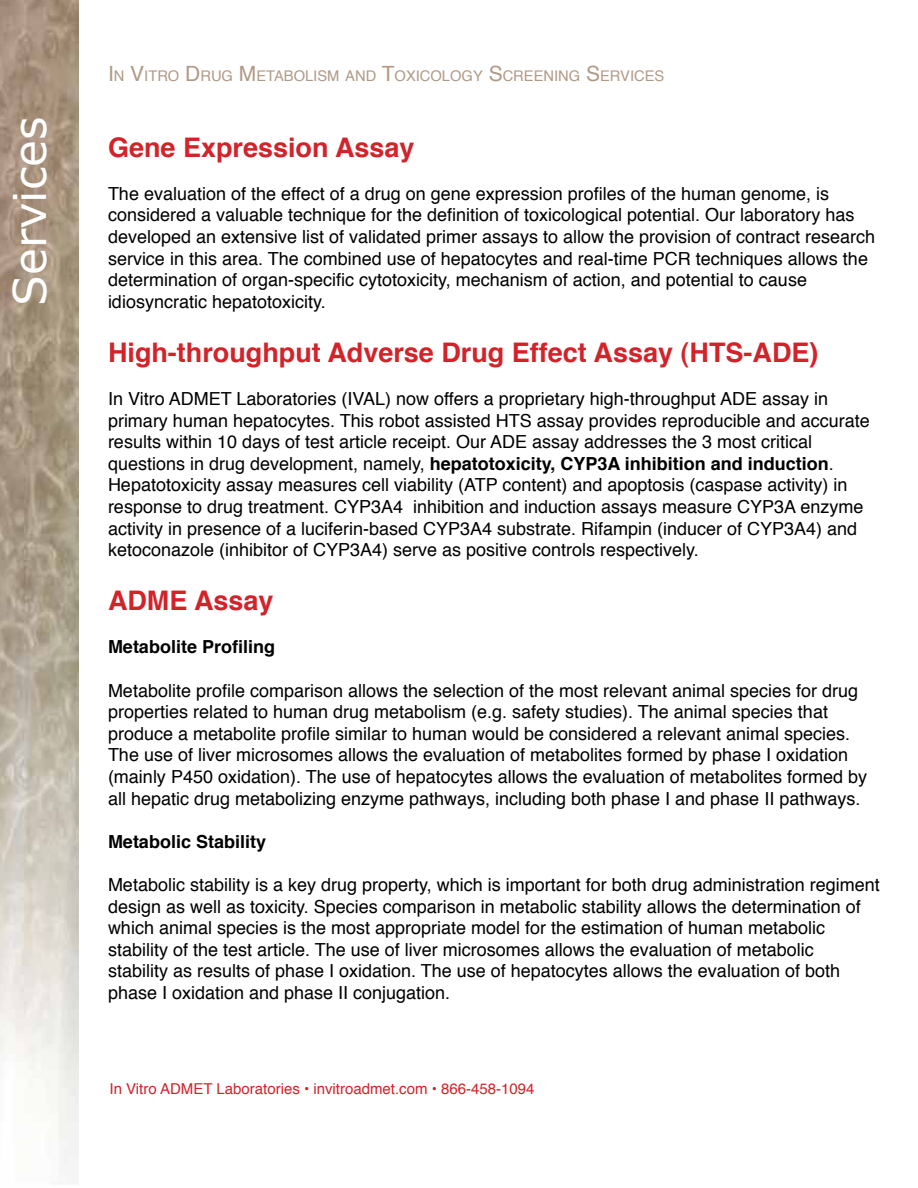
<style>
.page{position:relative;width:918px;height:1188px;background:#fff}
.page>*{position:absolute;margin:0;border:0;box-sizing:border-box;transform-origin:0 0}
.t1{font:45px "Verdana";color:#fff}
.t2{font:700 27px "Helvetica";color:#d2232a}
.t3{font:18px/21.6px "Helvetica";color:#000}
.t4{font:700 18px "Helvetica";color:#000}
.t5{font:15px "Helvetica";color:#d2232a}
.t6{font:14.7px "Helvetica";color:#b09a86}
.s1{font-size:21px}
.s2{font-weight:700}
</style>
<div class="page">
<img style="left:0;top:0;width:79px;height:1166px">
<h1 class="t1" style="left:1px;top:306px;width:191px;rotate:-90deg">Services</h1>
<p class="t6" style="left:108px;top:65px;width:215px"><span class="s1">I</span>N <span class="s1">V</span>ITRO <span class="s1">D</span>RUG <span class="s1">M</span>ETABOLISM</p>
<p class="t6" style="left:345px;top:65px;width:319px">AND <span class="s1">T</span>OXICOLOGY <span class="s1">S</span>CREENI NG <span class="s1">S</span>ERVICES</p>
<h2 class="t2" style="left:108px;top:125px;width:308px">Gene Expression Assay</h2>
<p class="t3" style="left:108px;top:183px;width:769px">The evaluation of the effect of a drug on gene expression profiles of the human genome, is considered a valuable technique for the definition of toxicological potential. Our laboratory has developed an extensive list of validated primer assays to allow the provision of contract research service in this area. The combined use of hepatocytes and real-time PCR techniques allows the determination of organ-specific cytotoxicity, mechanism of action, and potential to cause idiosyncratic hepatotoxicity.</p>
<h2 class="t2" style="left:108px;top:331px;width:712px">High-throughput Adverse Drug Effect Assay (HTS-ADE)</h2>
<p class="t3" style="left:108px;top:388px;width:763px">In Vitro ADMET Laboratories (IVAL) now offers a proprietary high-throughput ADE assay in primary human hepatocytes. This robot assisted HTS assay provides reproducible and accurate results within 10 days of test article receipt. Our ADE assay addresses the 3 most critical questions in drug development, namely, <span class="s2">hepatotoxicity, CYP3A inhibition and induction</span>.<br>Hepatotoxicity assay measures cell viability (ATP content) and apoptosis (caspase activity) in response to drug treatment. CYP3A4 inhibition and induction assays measure CYP3A enzyme activity in presence of a luciferin-based CYP3A4 substrate. Rifampin (inducer of CYP3A4) and ketoconazole (inhibitor of CYP3A4) serve as positive controls respectively.</p>
<h2 class="t2" style="left:108px;top:579px;width:167px">ADME Assay</h2>
<p class="t4" style="left:108px;top:633px;width:169px">Metabolite Profiling</p>
<p class="t3" style="left:108px;top:680px;width:761px">Metabolite profile comparison allows the selection of the most relevant animal species for drug properties related to human drug metabolism (e.g. safety studies). The animal species that produce a metabolite profile similar to human would be considered a relevant animal species.<br>The use of liver microsomes allows the evaluation of metabolites formed by phase I oxidation (mainly P450 oxidation). The use of hepatocytes allows the evaluation of metabolites formed by all hepatic drug metabolizing enzyme pathways, including both phase I and phase II pathways.</p>
<p class="t4" style="left:108px;top:827px;width:160px">Metabolic Stability</p>
<p class="t3" style="left:108px;top:874px;width:773px">Metabolic stability is a key drug property, which is important for both drug administration regiment design as well as toxicity. Species comparison in metabolic stability allows the determination of which animal species is the most appropriate model for the estimation of human metabolic stability of the test article. The use of liver microsomes allows the evaluation of metabolic<br>stability as results of phase I oxidation. The use of hepatocytes allows the evaluation of both phase I oxidation and phase II conjugation.</p>
<p class="t5" style="left:110px;top:1077px;width:427px">In Vitro ADMET Laboratories • invitroadmet.com • 866-458-1094</p>
</div>
